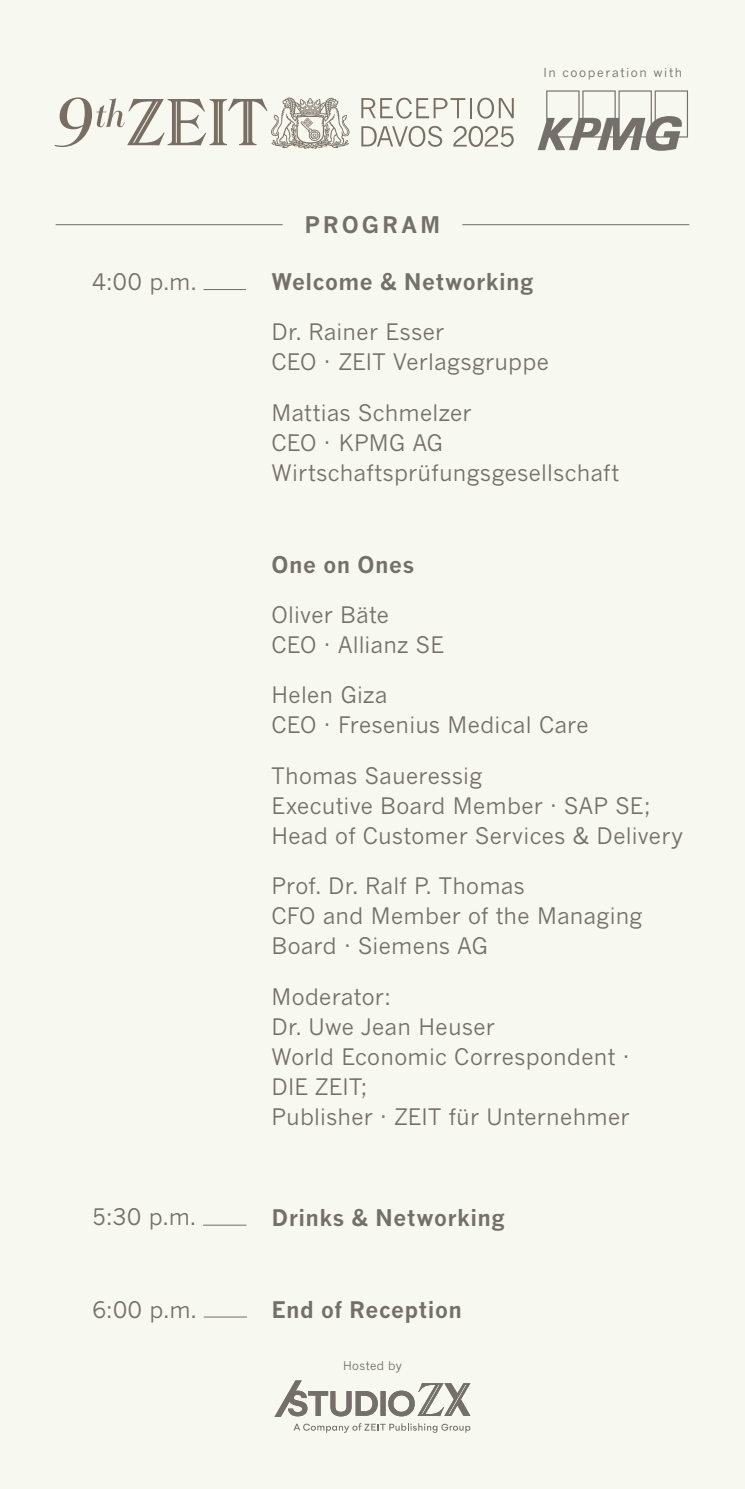
<style>
.page{position:relative;width:745px;height:1489px;background:#fff}
.page>*{position:absolute;margin:0;border:0;box-sizing:border-box;transform-origin:0 0}
.t1{font:22.5px/30px "Zeit News Gothic MT Std";letter-spacing:.015em;color:#746f6b}
.t2{font:700 22.5px "Zeit News Gothic MT Std";letter-spacing:.025em;color:#746f6b}
.t3{font:700 22.5px "Zeit News Gothic MT Std";letter-spacing:.135em;color:#746f6b}
.t4{font:12.25px "Zeit News Gothic MT Std";letter-spacing:.13em;color:#746f6b}
.t5{font:12px "Zeit News Gothic MT Std";letter-spacing:.03em;color:#746f6b}
</style>
<div class="page">
<div style="left:0;top:0;width:744px;height:1488px;background:#f7f8ef"></div>
<svg style="left:275px;top:1380px;width:195px;height:36px"></svg>
<svg style="left:293px;top:1423px;width:177px;height:9px"></svg>
<hr style="left:56px;top:224px;width:226px;height:1px;background:#746f6b">
<hr style="left:462px;top:224px;width:226px;height:1px;background:#746f6b">
<svg style="left:537px;top:90px;width:150px;height:61px"></svg>
<svg style="left:361px;top:98px;width:104px;height:21px"></svg>
<hr style="left:469px;top:98px;width:2px;height:20px;background:#786e63">
<svg style="left:477px;top:98px;width:36px;height:21px"></svg>
<svg style="left:361px;top:126px;width:81px;height:21px"></svg>
<svg style="left:453px;top:126px;width:60px;height:21px"></svg>
<svg style="left:54px;top:97px;width:295px;height:52px"></svg>
<hr style="left:203px;top:289px;width:43px;height:1px;background:#746f6b">
<hr style="left:203px;top:1224px;width:43px;height:1px;background:#746f6b">
<hr style="left:203px;top:1316px;width:44px;height:1px;background:#746f6b">
<p class="t3" style="left:304px;top:211px;width:137px">PROGRAM</p>
<p class="t4" style="left:543px;top:65px;width:140px">In cooperation with</p>
<p class="t1" style="left:92px;top:266px;width:106px">4:00 p.m.</p>
<p class="t2" style="left:271px;top:268px;width:263px">Welcome &amp; Networking</p>
<p class="t1" style="left:271px;top:317px;width:279px">Dr. Rainer Esser<br>CEO · ZEIT Verlagsgruppe</p>
<p class="t1" style="left:271px;top:397px;width:349px">Mattias Schmelzer<br>CEO · KPMG AG<br>Wirtschaftsprüfungsgesellschaft</p>
<p class="t2" style="left:271px;top:550px;width:144px">One on Ones</p>
<p class="t1" style="left:271px;top:599px;width:174px">Oliver Bäte<br>CEO · Allianz SE</p>
<p class="t1" style="left:271px;top:680px;width:318px">Helen Giza<br>CEO · Fresenius Medical Care</p>
<p class="t1" style="left:271px;top:760px;width:413px">Thomas Saueressig<br>Executive Board Member · SAP SE;<br>Head of Customer Services &amp; Delivery</p>
<p class="t1" style="left:271px;top:870px;width:372px">Prof. Dr. Ralf P. Thomas<br>CFO and Member of the Managing<br>Board · Siemens AG</p>
<p class="t1" style="left:271px;top:981px;width:359px">Moderator:<br>Dr. Uwe Jean Heuser<br>World Economic Correspondent ·<br>DIE ZEIT;<br>Publisher · ZEIT für Unternehmer</p>
<p class="t1" style="left:92px;top:1201px;width:105px">5:30 p.m.</p>
<p class="t2" style="left:271px;top:1203px;width:234px">Drinks &amp; Networking</p>
<p class="t1" style="left:92px;top:1293px;width:106px">6:00 p.m.</p>
<p class="t2" style="left:271px;top:1295px;width:192px">End of Reception</p>
<p class="t5" style="left:343px;top:1357px;width:60px">Hosted by</p>
</div>
